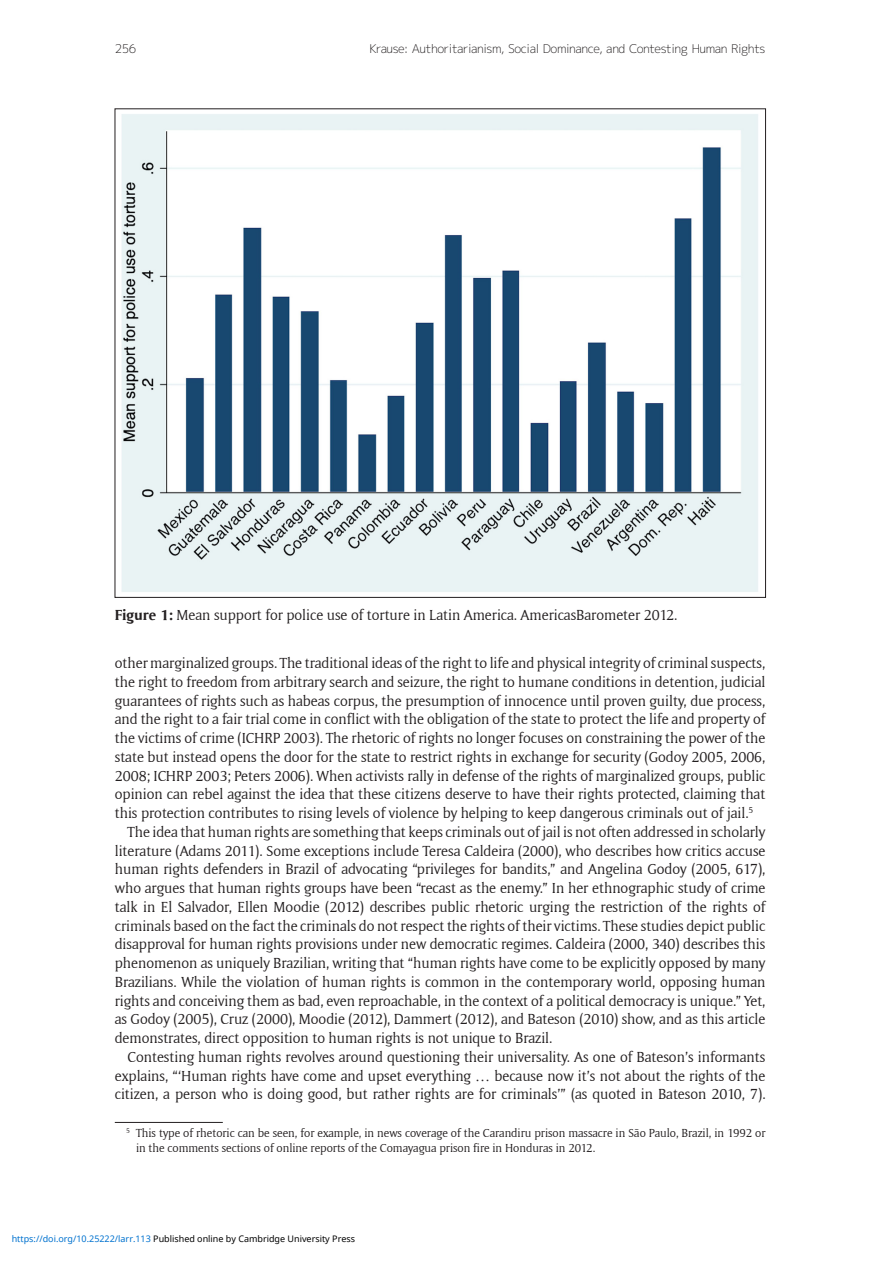
<style>
.page{position:relative;width:893px;height:1263px;background:#fff}
.page>*{position:absolute;margin:0;border:0;box-sizing:border-box;transform-origin:0 0}
.up-article-text-para{font:15px/18.8px "Memento";color:#231f20;text-align:justify}
.up-caption-text{font:15px "Memento";color:#231f20}
.up-notes-text-level1{font:12px/15px "Memento";color:#231f20}
.up-header{font:12px "mplus 2 p light";letter-spacing:-.04em;color:#231f20}
.t1{font:9px "Noto Sans";color:#000}
.s1{font-weight:700}
.s2{color:#0172cf}
</style>
<div class="page">
<hr style="left:115px;top:1122px;width:108px;height:1px;background:#231f20">
<img style="left:121px;top:114px;width:637px;height:478px">
<p class="up-header" style="left:115px;top:40px;width:23px">256</p>
<p class="up-header" style="left:369px;top:40px;width:397px">Krause: Authoritarianism, Social Dominance, and Contesting Human Rights</p>
<p class="up-caption-text" style="left:115px;top:606px;width:564px"><span class="s1">Figure 1:</span> Mean support for police use of torture in Latin America. AmericasBarometer 2012.</p>
<p class="up-article-text-para" style="left:115px;top:653px;width:652px">other marginalized groups. The traditional ideas of the right to life and physical integrity of criminal suspects, the right to freedom from arbitrary search and seizure, the right to humane conditions in detention, judicial guarantees of rights such as habeas corpus, the presumption of innocence until proven guilty, due process, and the right to a fair trial come in conflict with the obligation of the state to protect the life and property of the victims of crime (ICHRP 2003). The rhetoric of rights no longer focuses on constraining the power of the state but instead opens the door for the state to restrict rights in exchange for security (Godoy 2005, 2006, 2008; ICHRP 2003; Peters 2006). When activists rally in defense of the rights of marginalized groups, public opinion can rebel against the idea that these citizens deserve to have their rights protected, claiming that this protection contributes to rising levels of violence by helping to keep dangerous criminals out of jail.<sup>5</sup></p>
<p class="up-article-text-para" style="left:115px;top:822px;width:652px;text-indent:13px">The idea that human rights are something that keeps criminals out of jail is not often addressed in scholarly literature (Adams 2011). Some exceptions include Teresa Caldeira (2000), who describes how critics accuse human rights defenders in Brazil of advocating “privileges for bandits,” and Angelina Godoy (2005, 617), who argues that human rights groups have been “recast as the enemy.” In her ethnographic study of crime talk in El Salvador, Ellen Moodie (2012) describes public rhetoric urging the restriction of the rights of criminals based on the fact the criminals do not respect the rights of their victims. These studies depict public disapproval for human rights provisions under new democratic regimes. Caldeira (2000, 340) describes this phenomenon as uniquely Brazilian, writing that “human rights have come to be explicitly opposed by many Brazilians. While the violation of human rights is common in the contemporary world, opposing human rights and conceiving them as bad, even reproachable, in the context of a political democracy is unique.” Yet, as Godoy (2005), Cruz (2000), Moodie (2012), Dammert (2012), and Bateson (2010) show, and as this article demonstrates, direct opposition to human rights is not unique to Brazil.</p>
<p class="up-article-text-para" style="left:115px;top:1047px;width:652px;text-indent:13px">Contesting human rights revolves around questioning their universality. As one of Bateson’s informants explains, “‘Human rights have come and upset everything</p>
<p class="up-article-text-para" style="left:115px;top:1066px;width:652px;text-align:right">because now it’s not about the rights of the<br>citizen, a person who is doing good, but rather rights are for criminals’” (as quoted in Bateson 2010, 7).</p>
<p class="up-notes-text-level1" style="left:136px;top:1126px;width:631px;text-indent:-10px"><sup>5</sup> This type of rhetoric can be seen, for example, in news coverage of the Carandiru prison massacre in São Paulo, Brazil, in 1992 or in the comments sections of online reports of the Comayagua prison fire in Honduras in 2012.</p>
<p class="t1" style="left:12px;top:1232px;width:345px"><span class="s2">https://doi.org/10.25222/larr.113</span> Published online by Cambridge University Press</p>
</div>
